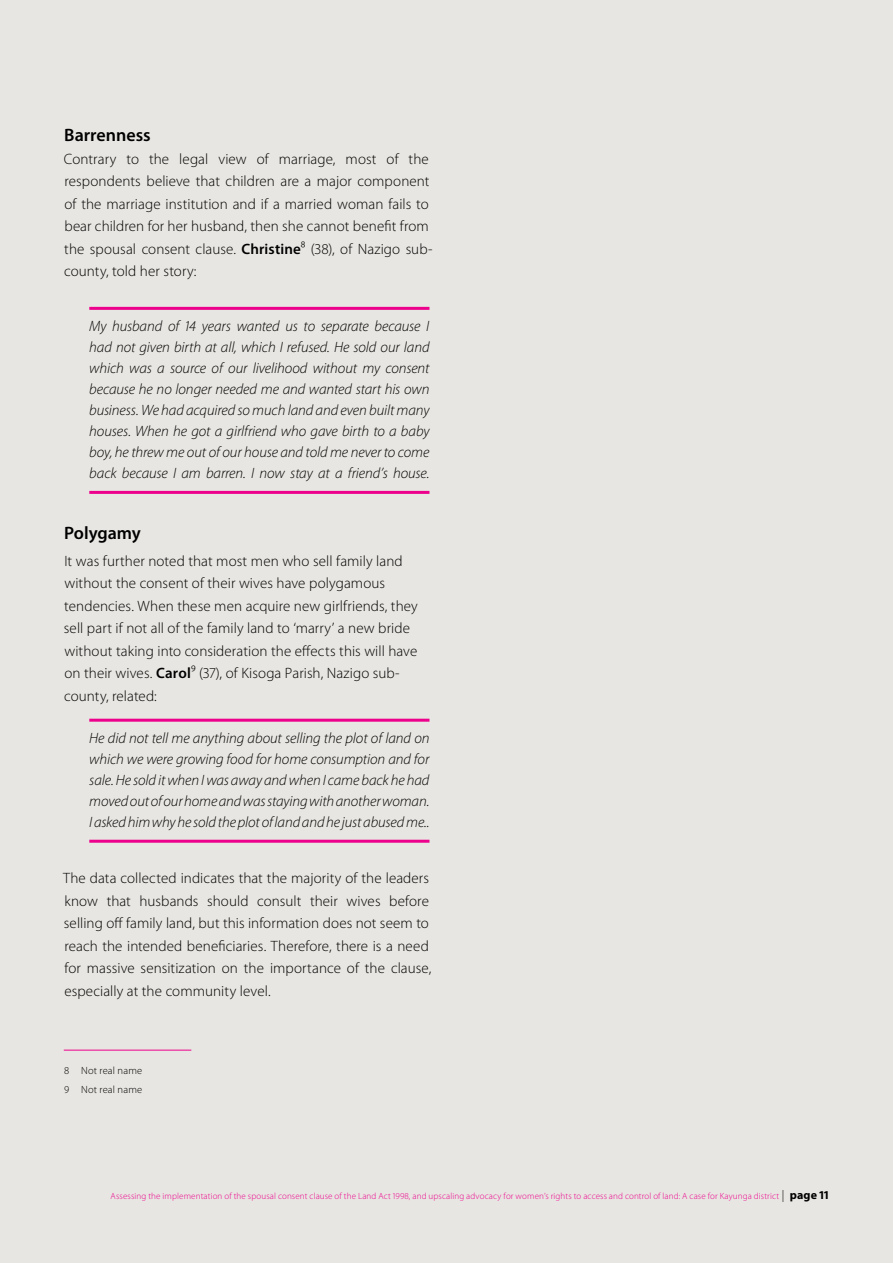
<style>
.page{position:relative;width:893px;height:1263px;background:#e8e6e2}
.page>*{position:absolute;margin:0;border:0;box-sizing:border-box;transform-origin:0 0}
.t1{font:600 18px "Myriad Pro";color:#000}
.t2{font:300 15px/22.5px "Myriad Pro";letter-spacing:.005em;color:#000}
.t3{font:italic 300 15px/21px "Myriad Pro";letter-spacing:-.005em;color:#000;text-align:justify}
.t4{font:300 10.5px/19.2px "Myriad Pro";letter-spacing:.02em;color:#000}
.t5{font:300 9px "Myriad Pro";letter-spacing:.015em;color:#ec008c}
.s1{font-weight:600}
.s2{font-size:12px;color:#000}
.s3{font-weight:700;font-size:12px;color:#000}
</style>
<div class="page">
<hr style="left:89px;top:307px;width:340px;height:3px;background:#ec008c">
<hr style="left:89px;top:491px;width:340px;height:3px;background:#ec008c">
<hr style="left:89px;top:719px;width:340px;height:3px;background:#ec008c">
<hr style="left:89px;top:840px;width:340px;height:3px;background:#ec008c">
<hr style="left:64px;top:1050px;width:127px;height:1px;background:#ec008c">
<p class="t1" style="left:64px;top:124px;width:88px">Barrenness</p>
<p class="t2" style="left:64px;top:147px;width:370px">Contrary to the legal view of marriage, most of the respondents believe that children are a major component of the marriage institution and if a married woman fails to bear children for her husband, then she cannot benefit from the spousal consent clause. <span class="s1">Christine</span>8 (38), of Nazigo sub&shy;county, told her story:</p>
<p class="t3" style="left:89px;top:315px;width:342px">My husband of 14 years wanted us to separate because I had not given birth at all, which I refused. He sold our land which was a source of our livelihood without my consent because he no longer needed me and wanted start his own business. We had acquired so much land and even built many houses. When he got a girlfriend who gave birth to a baby boy, he threw me out of our house and told me never to come back because I am barren. I now stay at a friend’s house.</p>
<p class="t1" style="left:64px;top:521px;width:78px">Polygamy</p>
<p class="t2" style="left:64px;top:549px;width:356px">It was further noted that most men who sell family land without the consent of their wives have polygamous tendencies. When these men acquire new girlfriends, they sell part if not all of the family land to ‘marry’ a new bride without taking into consideration the effects this will have on their wives. <span class="s1">Carol</span>9 (37), of Kisoga Parish, Nazigo sub&shy;county, related:</p>
<p class="t3" style="left:89px;top:727px;width:342px">He did not tell me anything about selling the plot of land on which we were growing food for home consumption and for sale. He sold it when I was away and when I came back he had moved out of our home and was staying with another woman.<br>I asked him why he sold the plot of land and he just abused me..</p>
<p class="t2" style="left:63px;top:867px;width:370px">The data collected indicates that the majority of the leaders know that husbands should consult their wives before selling off family land, but this information does not seem to reach the intended beneficiaries. Therefore, there is a need for massive sensitization on the importance of the clause, especially at the community level.</p>
<p class="t4" style="left:64px;top:1060px;width:80px">8 Not real name<br>9 Not real name</p>
<p class="t5" style="left:111px;top:1191px;width:719px">Assessing the implementation of the spousal consent clause of the Land Act 1998, and upscaling advocacy for women’s rights to access and control of land: A case for Kayunga district <span class="s2">|</span> <span class="s3">page 11</span></p>
</div>
